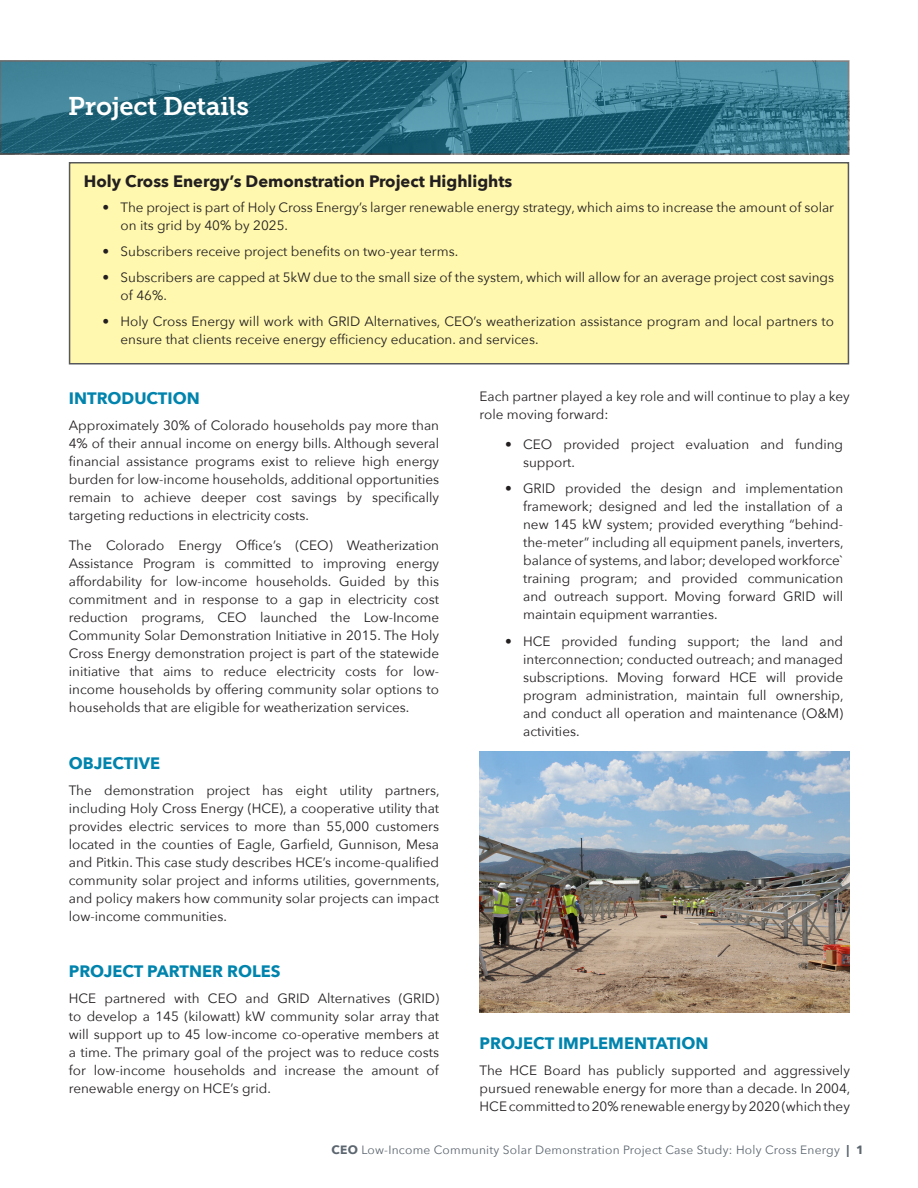
<style>
.page{position:relative;width:918px;height:1188px;background:#fff}
.page>*{position:absolute;margin:0;border:0;box-sizing:border-box;transform-origin:0 0}
.CEO_Chapter_Title{font:25.5px "Museo Slab 700";letter-spacing:-.01em;color:#fff}
.CEO_Main_Subhead{font:700 16.5px "Avenir Next";color:#0084ad}
.Text_Box_Heading{font:700 16.5px "Avenir Next";color:#231f20}
.CEO_Base_Body_Copy{font:13.5px/18px "Avenir Next";color:#231f20;text-align:justify}
.CEO_Main_Bulleted_Te{font:13.5px/18px "Avenir Next";color:#231f20}
.t1{font:12px "Avenir Next";letter-spacing:.02em;color:#5c666f}
.s1{font-weight:700}
</style>
<div class="page">
<img style="left:0;top:60px;width:849px;height:95px">
<div style="left:70px;top:163px;width:778px;height:201px;background:#fff8ae"></div>
<div style="left:69px;top:162px;width:780px;height:202px;border:2px solid #57585a"></div>
<img style="left:480px;top:752px;width:370px;height:261px">
<p class="CEO_Chapter_Title" style="left:68px;top:92px;width:182px">Project Details</p>
<p class="Text_Box_Heading" style="left:84px;top:167px;width:430px">Holy Cross Energy’s Demonstration Project Highlights</p>
<p class="CEO_Main_Bulleted_Te" style="left:121px;top:197px;width:715px;text-indent:-18px">• The project is part of Holy Cross Energy’s larger renewable energy strategy, which aims to increase the amount of solar on its grid by 40% by 2025.</p>
<p class="CEO_Main_Bulleted_Te" style="left:103px;top:241px;width:357px">• Subscribers receive project benefits on two-year terms.</p>
<p class="CEO_Main_Bulleted_Te" style="left:121px;top:267px;width:715px;text-indent:-18px">• Subscribers are capped at 5kW due to the small size of the system, which will allow for an average project cost savings of 46%.</p>
<p class="CEO_Main_Bulleted_Te" style="left:121px;top:312px;width:715px;text-indent:-18px">• Holy Cross Energy will work with GRID Alternatives, CEO’s weatherization assistance program and local partners to ensure that clients receive energy efficiency education. and services.</p>
<p class="CEO_Main_Subhead" style="left:69px;top:384px;width:133px">INTRODUCTION</p>
<p class="CEO_Base_Body_Copy" style="left:69px;top:416px;width:372px">Approximately 30% of Colorado households pay more than 4% of their annual income on energy bills. Although several financial assistance programs exist to relieve high energy burden for low-income households, additional opportunities remain to achieve deeper cost savings by specifically targeting reductions in electricity costs.</p>
<p class="CEO_Base_Body_Copy" style="left:69px;top:536px;width:372px">The Colorado Energy Office’s (CEO) Weatherization Assistance Program is committed to improving energy affordability for low-income households. Guided by this commitment and in response to a gap in electricity cost reduction programs, CEO launched the Low-Income Community Solar Demonstration Initiative in 2015. The Holy Cross Energy demonstration project is part of the statewide initiative that aims to reduce electricity costs for low&shy;income households by offering community solar options to households that are eligible for weatherization services.</p>
<p class="CEO_Main_Subhead" style="left:69px;top:749px;width:93px">OBJECTIVE</p>
<p class="CEO_Base_Body_Copy" style="left:69px;top:781px;width:372px">The demonstration project has eight utility partners, including Holy Cross Energy (HCE), a cooperative utility that provides electric services to more than 55,000 customers located in the counties of Eagle, Garfield, Gunnison, Mesa and Pitkin. This case study describes HCE’s income-qualified community solar project and informs utilities, governments, and policy makers how community solar projects can impact low-income communities.</p>
<p class="CEO_Main_Subhead" style="left:69px;top:957px;width:213px">PROJECT PARTNER ROLES</p>
<p class="CEO_Base_Body_Copy" style="left:69px;top:989px;width:372px">HCE partnered with CEO and GRID Alternatives (GRID) to develop a 145 (kilowatt) kW community solar array that will support up to 45 low-income co-operative members at a time. The primary goal of the project was to reduce costs for low-income households and increase the amount of renewable energy on HCE’s grid.</p>
<p class="CEO_Base_Body_Copy" style="left:480px;top:387px;width:372px">Each partner played a key role and will continue to play a key role moving forward:</p>
<p class="CEO_Main_Bulleted_Te" style="left:523px;top:435px;width:322px;text-indent:-18px">• CEO provided project evaluation and funding support.</p>
<p class="CEO_Main_Bulleted_Te" style="left:523px;top:479px;width:322px;text-align:justify;text-indent:-18px">• GRID provided the design and implementation framework; designed and led the installation of a new 145 kW system; provided everything “behind&shy;the-meter” including all equipment panels, inverters, balance of systems, and labor; developed workforce` training program; and provided communication and outreach support. Moving forward GRID will maintain equipment warranties.</p>
<p class="CEO_Main_Bulleted_Te" style="left:523px;top:631px;width:322px;text-align:justify;text-indent:-18px">• HCE provided funding support; the land and interconnection; conducted outreach; and managed subscriptions. Moving forward HCE will provide program administration, maintain full ownership, and conduct all operation and maintenance (O&amp;M) activities.</p>
<p class="CEO_Main_Subhead" style="left:480px;top:1029px;width:231px">PROJECT IMPLEMENTATION</p>
<p class="CEO_Base_Body_Copy" style="left:480px;top:1061px;width:372px">The HCE Board has publicly supported and aggressively pursued renewable energy for more than a decade. In 2004, HCE committed to 20% renewable energy by 2020 (which they</p>
<p class="t1" style="left:332px;top:1139px;width:534px"><span class="s1">CEO</span> Low-Income Community Solar Demonstration Project Case Study: Holy Cross Energy <span class="s1">| 1</span></p>
</div>
